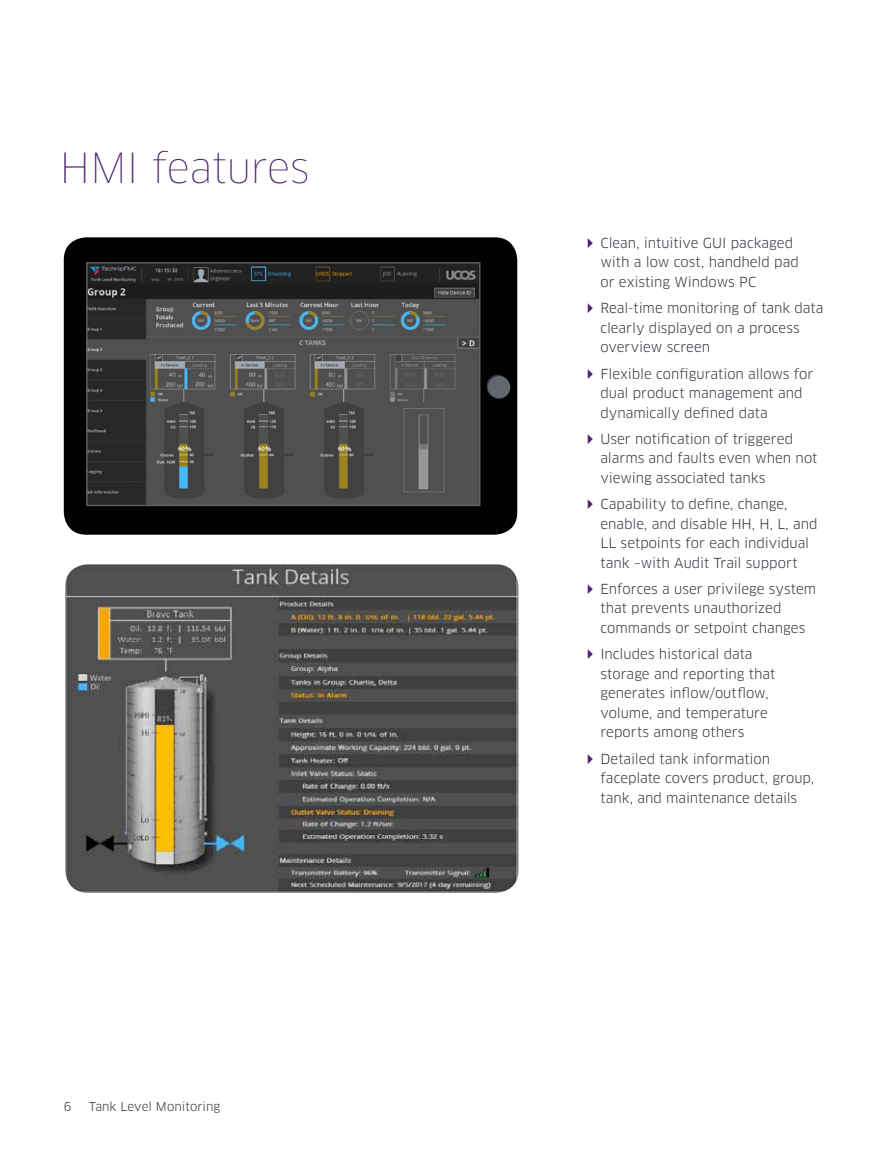
<style>
.page{position:relative;width:893px;height:1149px;background:#fff}
.page>*{position:absolute;margin:0;border:0;box-sizing:border-box;transform-origin:0 0}
.t1{font:100 40.5px "Clan OT";letter-spacing:-.01em;color:#48206e}
.t2{font:13.5px/19.5px "Clan OT";color:#343741}
.t3{font:12px "Clan OT";color:#343741}
</style>
<div class="page">
<div style="left:64px;top:237px;width:453px;height:297px;background:#000101;border-radius:22px"></div>
<img style="left:88px;top:264px;width:390px;height:240px">
<div style="left:86px;top:262px;width:394px;height:244px;border:1px solid #5f636a"></div>
<svg style="left:486px;top:374px;width:23px;height:23px"></svg>
<div style="left:488px;top:376px;width:22px;height:22px;background:#62666f;border-radius:50%"></div>
<img style="left:65px;top:564px;width:453px;height:328px">
<h1 class="t1" style="left:59px;top:144px;width:252px">HMI features</h1>
<p class="t3" style="left:64px;top:1098px;width:9px">6</p>
<p class="t3" style="left:89px;top:1098px;width:133px">Tank Level Monitoring</p>
<p class="t2" style="left:600px;top:233px;width:200px">Clean, intuitive GUI packaged with a low cost, handheld pad or existing Windows PC</p>
<p class="t2" style="left:600px;top:298px;width:225px">Real-time monitoring of tank data clearly displayed on a process overview screen</p>
<p class="t2" style="left:600px;top:364px;width:214px">Flexible configuration allows for dual product management and dynamically defined data</p>
<p class="t2" style="left:600px;top:429px;width:218px">User notification of triggered alarms and faults even when not viewing associated tanks</p>
<p class="t2" style="left:600px;top:494px;width:219px">Capability to define, change, enable, and disable HH, H, L, and<br>LL setpoints for each individual tank –with Audit Trail support</p>
<p class="t2" style="left:600px;top:579px;width:217px">Enforces a user privilege system that prevents unauthorized commands or setpoint changes</p>
<p class="t2" style="left:600px;top:644px;width:176px">Includes historical data storage and reporting that generates inflow/outflow, volume, and temperature reports among others</p>
<p class="t2" style="left:600px;top:748px;width:215px">Detailed tank information faceplate covers product, group, tank, and maintenance details</p>
</div>
